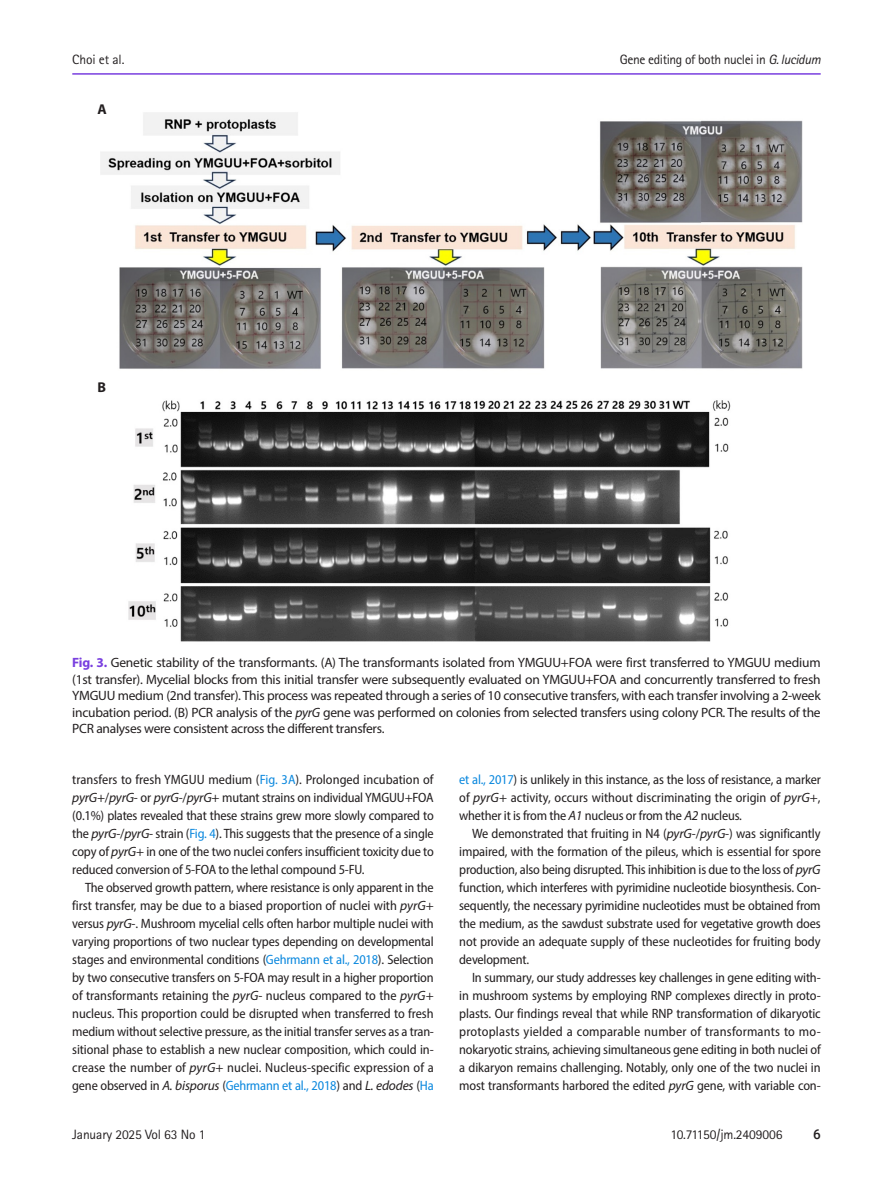
<style>
.page{position:relative;width:893px;height:1191px;background:#fff}
.page>*{position:absolute;margin:0;border:0;box-sizing:border-box;transform-origin:0 0}
.fig-caption{font:700 14.25px "Myriad Pro";color:#231f20}
.body{font:semi-condensed 13.5px/18px "Myriad Pro";letter-spacing:-.015em;color:#231f20;text-align:justify}
.fig-caption-2{font:13.5px/16.5px "Myriad Pro";letter-spacing:-.02em;color:#231f20;text-align:justify}
.t1{font:13.5px "Rotis Sans Serif Std";letter-spacing:-.01em;color:#231f20}
.t2{font:13.5px "Rotis Sans Serif Std";letter-spacing:-.03em;color:#231f20}
.t3{font:500 13.5px "Roboto";color:#231f20}
.s1{font-style:italic}
.s2{font-weight:700;color:#793fdf}
.s3{color:#0b88de}
.s4{font-style:italic;font-stretch:normal}
</style>
<div class="page">
<img style="left:101px;top:112px;width:701px;height:530px">
<div style="left:97px;top:102px;width:28px;height:18px;background:#fff"></div>
<div style="left:97px;top:380px;width:28px;height:18px;background:#fff"></div>
<hr style="left:72px;top:73px;width:749px;height:2px;background:#793fdf">
<p class="t1" style="left:72px;top:51px;width:54px">Choi et al.</p>
<p class="t2" style="left:620px;top:51px;width:202px">Gene editing of both nuclei in <span class="s1">G. lucidum</span></p>
<p class="fig-caption" style="left:97px;top:100px;width:11px">A</p>
<p class="fig-caption" style="left:97px;top:378px;width:10px">B</p>
<p class="fig-caption-2" style="left:72px;top:654px;width:750px"><span class="s2">Fig. 3.</span> Genetic stability of the transformants. (A) The transformants isolated from YMGUU+FOA were first transferred to YMGUU medium (1st transfer). Mycelial blocks from this initial transfer were subsequently evaluated on YMGUU+FOA and concurrently transferred to fresh YMGUU medium (2nd transfer). This process was repeated through a series of 10 consecutive transfers, with each transfer involving a 2-week incubation period. (B) PCR analysis of the <span class="s1">pyrG</span> gene was performed on colonies from selected transfers using colony PCR. The results of the PCR analyses were consistent across the different transfers.</p>
<p class="body" style="left:72px;top:770px;width:363px">transfers to fresh YMGUU medium (<span class="s3">Fig. 3A</span>). Prolonged incubation of <span class="s4">pyrG</span>+/<span class="s4">pyrG</span>- or <span class="s4">pyrG</span>-/<span class="s4">pyrG</span>+ mutant strains on individual YMGUU+FOA (0.1%) plates revealed that these strains grew more slowly compared to the <span class="s4">pyrG</span>-/<span class="s4">pyrG</span>- strain (<span class="s3">Fig. 4</span>). This suggests that the presence of a single copy of <span class="s4">pyrG</span>+ in one of the two nuclei confers insufficient toxicity due to reduced conversion of 5-FOA to the lethal compound 5-FU.</p>
<p class="body" style="left:72px;top:878px;width:363px;text-indent:13px">The observed growth pattern, where resistance is only apparent in the first transfer, may be due to a biased proportion of nuclei with <span class="s4">pyrG</span>+ versus <span class="s4">pyrG</span>-. Mushroom mycelial cells often harbor multiple nuclei with varying proportions of two nuclear types depending on developmental stages and environmental conditions (<span class="s3">Gehrmann et al., 2018</span>). Selection by two consecutive transfers on 5-FOA may result in a higher proportion of transformants retaining the <span class="s4">pyrG</span>- nucleus compared to the <span class="s4">pyrG</span>+ nucleus. This proportion could be disrupted when transferred to fresh medium without selective pressure, as the initial transfer serves as a tran&shy;sitional phase to establish a new nuclear composition, which could in&shy;crease the number of <span class="s4">pyrG</span>+ nuclei. Nucleus-specific expression of a gene observed in <span class="s4">A. bisporus</span> (<span class="s3">Gehrmann et al., 2018</span>) and <span class="s4">L. edodes</span> (<span class="s3">Ha</span></p>
<p class="body" style="left:459px;top:770px;width:363px"><span class="s3">et al., 2017</span>) is unlikely in this instance, as the loss of resistance, a marker of <span class="s4">pyrG</span>+ activity, occurs without discriminating the origin of <span class="s4">pyrG</span>+, whether it is from the <span class="s4">A1</span> nucleus or from the <span class="s4">A2</span> nucleus.</p>
<p class="body" style="left:459px;top:824px;width:363px;text-indent:13px">We demonstrated that fruiting in N4 (<span class="s4">pyrG</span>-/<span class="s4">pyrG</span>-) was significantly impaired, with the formation of the pileus, which is essential for spore production, also being disrupted. This inhibition is due to the loss of <span class="s4">pyrG </span>function, which interferes with pyrimidine nucleotide biosynthesis. Con&shy;sequently, the necessary pyrimidine nucleotides must be obtained from the medium, as the sawdust substrate used for vegetative growth does not provide an adequate supply of these nucleotides for fruiting body development.</p>
<p class="body" style="left:459px;top:968px;width:363px;text-indent:13px">In summary, our study addresses key challenges in gene editing with&shy;in mushroom systems by employing RNP complexes directly in proto&shy;plasts. Our findings reveal that while RNP transformation of dikaryotic protoplasts yielded a comparable number of transformants to mo&shy;nokaryotic strains, achieving simultaneous gene editing in both nuclei of a dikaryon remains challenging. Notably, only one of the two nuclei in most transformants harbored the edited <span class="s4">pyrG</span> gene, with variable con-</p>
<p class="t1" style="left:72px;top:1126px;width:135px">January 2025 Vol 63 No 1</p>
<p class="t1" style="left:671px;top:1126px;width:113px">10.71150/jm.2409006</p>
<p class="t3" style="left:813px;top:1124px;width:9px">6</p>
</div>
